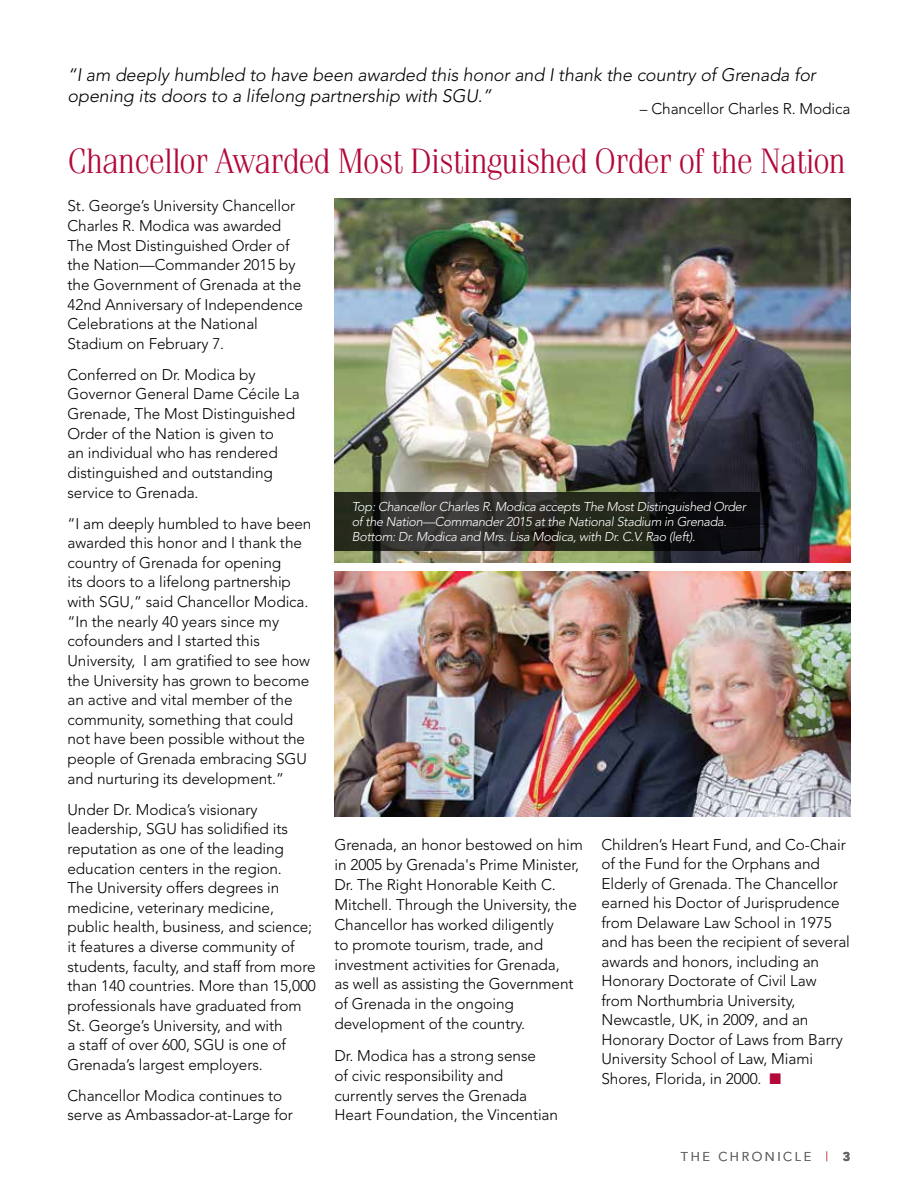
<style>
.page{position:relative;width:918px;height:1188px;background:#fff}
.page>*{position:absolute;margin:0;border:0;box-sizing:border-box;transform-origin:0 0}
.t1{font:300 35.25px "Fenice";letter-spacing:-.035em;color:#b30838}
.t2{font:italic 300 18px/21px "Avenir";letter-spacing:-.005em;color:#000}
.t3{font:300 15.3px/19.6px "Avenir";letter-spacing:-.005em;color:#000}
.t4{font:italic 300 12.75px/15px "Avenir";letter-spacing:-.025em;color:#fff}
.t5{font:300 12.75px "Avenir";letter-spacing:.2em;color:#636466}
.s1{color:#b30838}
.s2{color:#c45258}
.s3{font-weight:900}
</style>
<div class="page">
<img style="left:335px;top:199px;width:515px;height:364px">
<img style="left:335px;top:571px;width:515px;height:246px">
<svg style="left:335px;top:492px;width:425px;height:59px;background:#242520"></svg>
<p class="t2" style="left:68px;top:64px;width:750px">“I am deeply humbled to have been awarded this honor and I thank the country of Grenada for opening its doors to a lifelong partnership with SGU.”</p>
<p class="t3" style="left:640px;top:99px;width:212px">– Chancellor Charles R. Modica</p>
<h1 class="t1" style="left:68px;top:141px;width:780px">Chancellor Awarded Most Distinguished Order of the Nation</h1>
<p class="t3" style="left:68px;top:196px;width:237px">St. George’s University Chancellor<br>Charles R. Modica was awarded<br>The Most Distinguished Order of the Nation—Commander 2015 by the Government of Grenada at the<br>42nd Anniversary of Independence<br>Celebrations at the National<br>Stadium on February 7.</p>
<p class="t3" style="left:68px;top:365px;width:234px">Conferred on Dr. Modica by<br>Governor General Dame Cécile La<br>Grenade, The Most Distinguished<br>Order of the Nation is given to<br>an individual who has rendered distinguished and outstanding service to Grenada.</p>
<p class="t3" style="left:68px;top:513px;width:246px">“I am deeply humbled to have been awarded this honor and I thank the country of Grenada for opening<br>its doors to a lifelong partnership with SGU,” said Chancellor Modica. “In the nearly 40 years since my cofounders and I started this<br>University, I am gratified to see how the University has grown to become an active and vital member of the community, something that could not have been possible without the people of Grenada embracing SGU and nurturing its development.”</p>
<p class="t3" style="left:68px;top:800px;width:250px">Under Dr. Modica’s visionary leadership, SGU has solidified its reputation as one of the leading education centers in the region.<br>The University offers degrees in medicine, veterinary medicine, public health, business, and science; it features a diverse community of students, faculty, and staff from more than 140 countries. More than 15,000 professionals have graduated from St. George’s University, and with<br>a staff of over 600, SGU is one of Grenada’s largest employers.</p>
<p class="t3" style="left:68px;top:1086px;width:227px">Chancellor Modica continues to serve as Ambassador-at-Large for</p>
<p class="t4" style="left:352px;top:499px;width:396px">Top: Chancellor Charles R. Modica accepts The Most Distinguished Order of the Nation—Commander 2015 at the National Stadium in Grenada.<br>Bottom: Dr. Modica and Mrs. Lisa Modica, with Dr. C.V. Rao (left).</p>
<p class="t3" style="left:335px;top:835px;width:250px">Grenada, an honor bestowed on him in 2005 by Grenada's Prime Minister, Dr. The Right Honorable Keith C.<br>Mitchell. Through the University, the Chancellor has worked diligently<br>to promote tourism, trade, and investment activities for Grenada,<br>as well as assisting the Government of Grenada in the ongoing development of the country.</p>
<p class="t3" style="left:335px;top:1045px;width:225px">Dr. Modica has a strong sense<br>of civic responsibility and currently serves the Grenada<br>Heart Foundation, the Vincentian</p>
<p class="t3" style="left:602px;top:835px;width:250px">Children’s Heart Fund, and Co-Chair of the Fund for the Orphans and<br>Elderly of Grenada. The Chancellor earned his Doctor of Jurisprudence from Delaware Law School in 1975 and has been the recipient of several awards and honors, including an<br>Honorary Doctorate of Civil Law from Northumbria University,<br>Newcastle, UK, in 2009, and an<br>Honorary Doctor of Laws from Barry<br>University School of Law, Miami<br>Shores, Florida, in 2000. <span class="s1">■</span></p>
<p class="t5" style="left:681px;top:1149px;width:171px">THE CHRONICLE <span class="s2">|</span> <span class="s3">3</span></p>
</div>
